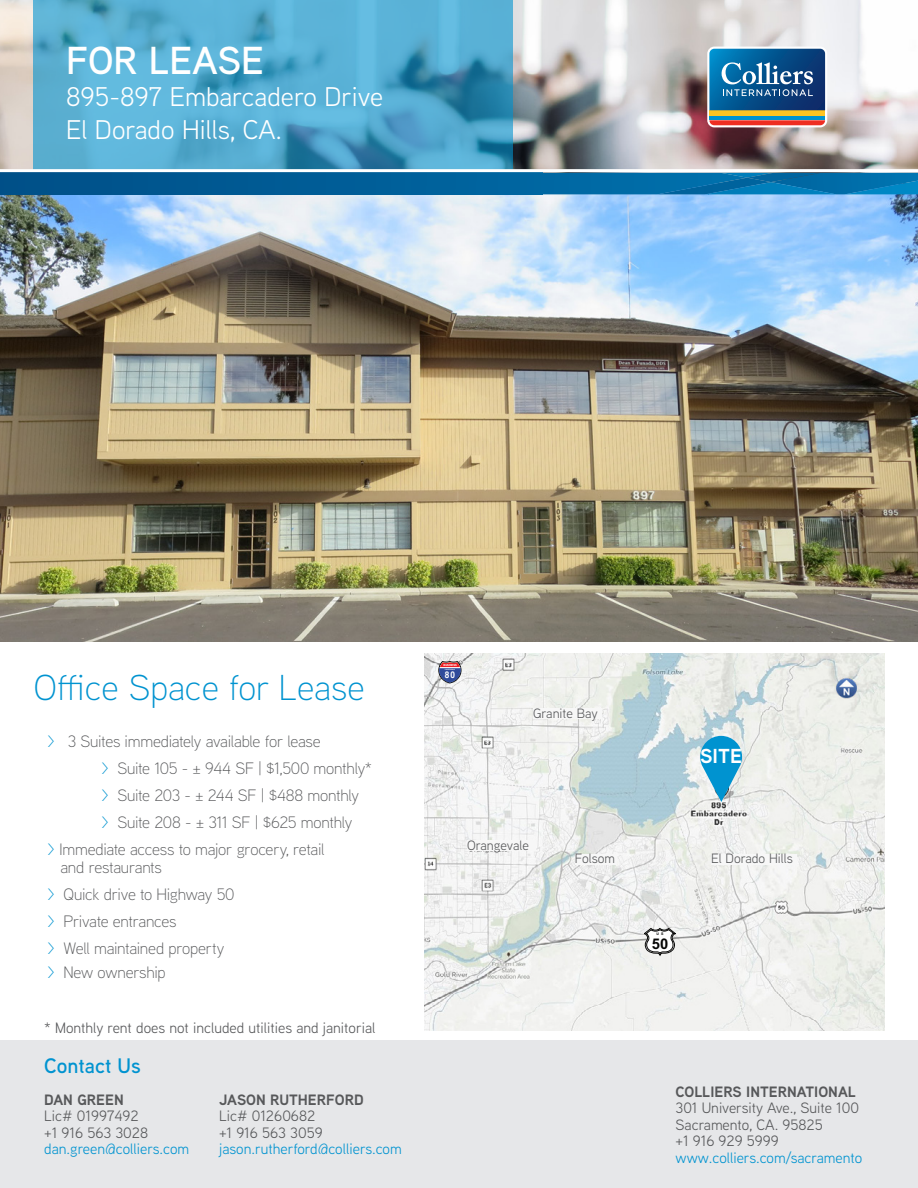
<style>
.page{position:relative;width:918px;height:1188px;background:#fff}
.page>*{position:absolute;margin:0;border:0;box-sizing:border-box;transform-origin:0 0}
.Property_Headline{font:600 39px "Aaux Next";color:#fff}
.Property{font:300 36px "Aaux Next";color:#0093d0}
.Address{font:27px "Aaux Next";color:#fff}
.Property-2{font:600 21px "Aaux Next";color:#0093d0}
.t1{font:700 20.25px "Aaux Next";color:#fff}
.t2{font:300 16.5px "Aaux Next";letter-spacing:-.02em;color:#57585a}
.address{font:15px "Aaux Next";color:#57585a}
.contact{font:15px "Aaux Next";color:#0093d0}
.contact-2{font:15px "Aaux Next";color:#57585a}
.address-2{font:15px "Aaux Next";color:#0093d0}
.contact-3{font:700 15px "Aaux Next";color:#57585a}
.address-3{font:700 15px "Aaux Next";color:#57585a}
.t3{font:700 14.7px "Arial";color:#050504}
.address-4{font:13.5px "Aaux Next";color:#57585a}
.t4{font:700 condensed 9.3px "Helvetica";color:#fff;scale:1.06 1}
.t5{font:700 3.6px "Arial";color:#050504}
.t6{font:700 condensed 2.7px "Helvetica";color:#fff;scale:1.16 1}
.t7{font:700 condensed 1.5px "Helvetica";color:#fff;scale:1.27 1}
.s1{color:#0093d0}
</style>
<div class="page">
<img style="left:0;top:0;width:918px;height:642px">
<img style="left:0;top:173px;width:721px;height:21px">
<img style="left:721px;top:173px;width:26px;height:5px">
<img style="left:821px;top:173px;width:97px;height:21px">
<img style="left:747px;top:173px;width:74px;height:9px">
<img style="left:771px;top:182px;width:66px;height:12px">
<img style="left:497px;top:178px;width:92px;height:16px">
<img style="left:657px;top:178px;width:114px;height:16px">
<svg style="left:707px;top:47px;width:120px;height:80px;background:#4d7694"></svg>
<svg style="left:34px;top:0;width:479px;height:169px;background:#53aacf"></svg>
<hr style="left:0;top:169px;width:918px;height:3px;background:#fff">
<img style="left:424px;top:654px;width:460px;height:376px">
<img style="left:834px;top:672px;width:25px;height:31px">
<svg style="left:700px;top:736px;width:42px;height:66px;background:#54b1d7"></svg>
<svg style="left:644px;top:928px;width:32px;height:27px"></svg>
<svg style="left:439px;top:661px;width:22px;height:22px"></svg>
<div style="left:575px;top:854px;width:41px;height:10px;background:#f7f7f7"></div>
<div style="left:533px;top:708px;width:69px;height:11px;background:#f7f7f7"></div>
<div style="left:467px;top:841px;width:69px;height:10px;background:#f7f7f7"></div>
<div style="left:711px;top:854px;width:85px;height:10px;background:#f7f7f7"></div>
<div style="left:0;top:1040px;width:918px;height:148px;background:#e6e7e9"></div>
<p class="Property_Headline" style="left:66px;top:33px;width:199px">FOR LEASE</p>
<p class="Address" style="left:66px;top:79px;width:318px">895-897 Embarcadero Drive</p>
<p class="Address" style="left:66px;top:111px;width:218px">El Dorado Hills, CA.</p>
<p class="Property" style="left:34px;top:664px;width:332px">Office Space for Lease</p>
<p class="t2" style="left:47px;top:731px;width:275px"><span class="s1">&gt;</span> 3 Suites immediately available for lease</p>
<p class="t2" style="left:101px;top:758px;width:272px"><span class="s1">&gt;</span> Suite 105 - ± 944 SF | $1,500 monthly*</p>
<p class="t2" style="left:101px;top:785px;width:259px"><span class="s1">&gt;</span> Suite 203 - ± 244 SF | $488 monthly</p>
<p class="t2" style="left:101px;top:812px;width:253px"><span class="s1">&gt;</span> Suite 208 - ± 311 SF | $625 monthly</p>
<p class="t2" style="left:47px;top:839px;width:279px"><span class="s1">&gt;</span> Immediate access to major grocery, retail</p>
<p class="t2" style="left:60px;top:857px;width:103px">and restaurants</p>
<p class="t2" style="left:47px;top:884px;width:189px"><span class="s1">&gt;</span> Quick drive to Highway 50</p>
<p class="t2" style="left:47px;top:911px;width:131px"><span class="s1">&gt;</span> Private entrances</p>
<p class="t2" style="left:47px;top:938px;width:179px"><span class="s1">&gt;</span> Well maintained property</p>
<p class="t2" style="left:47px;top:962px;width:120px"><span class="s1">&gt;</span> New ownership</p>
<p class="address" style="left:44px;top:1018px;width:333px">* Monthly rent does not included utilities and janitorial</p>
<p class="Property-2" style="left:44px;top:1051px;width:98px">Contact Us</p>
<p class="contact-3" style="left:44px;top:1089px;width:81px">DAN GREEN</p>
<p class="contact-2" style="left:44px;top:1106px;width:96px">Lic# 01997492</p>
<p class="contact-2" style="left:44px;top:1122px;width:106px">+1 916 563 3028</p>
<p class="contact" style="left:44px;top:1139px;width:146px">dan.green@colliers.com</p>
<p class="contact-3" style="left:219px;top:1089px;width:146px">JASON RUTHERFORD</p>
<p class="contact-2" style="left:219px;top:1106px;width:98px">Lic# 01260682</p>
<p class="contact-2" style="left:219px;top:1122px;width:105px">+1 916 563 3059</p>
<p class="contact" style="left:219px;top:1139px;width:184px">jason.rutherford@colliers.com</p>
<p class="t6" style="left:444px;top:664px;width:13px">BUSINESS</p>
<p class="t4" style="left:445px;top:670px;width:11px">80</p>
<p class="t7" style="left:445px;top:669px;width:9px">CALIFORNIA</p>
<p class="address-4" style="left:533px;top:704px;width:66px">Granite Bay</p>
<p class="address-4" style="left:467px;top:836px;width:63px">Orangevale</p>
<p class="address-4" style="left:575px;top:849px;width:42px">Folsom</p>
<p class="t1" style="left:700px;top:742px;width:43px">SITE</p>
<p class="t5" style="left:657px;top:932px;width:8px">U S</p>
<p class="t3" style="left:652px;top:934px;width:18px">50</p>
<p class="address-4" style="left:711px;top:849px;width:83px">El Dorado Hills</p>
<p class="address-3" style="left:676px;top:1081px;width:182px">COLLIERS INTERNATIONAL</p>
<p class="address" style="left:676px;top:1098px;width:185px">301 University Ave., Suite 100</p>
<p class="address" style="left:676px;top:1114px;width:149px">Sacramento, CA. 95825</p>
<p class="address" style="left:676px;top:1131px;width:105px">+1 916 929 5999</p>
<p class="address-2" style="left:676px;top:1147px;width:188px">www.colliers.com/sacramento</p>
</div>
